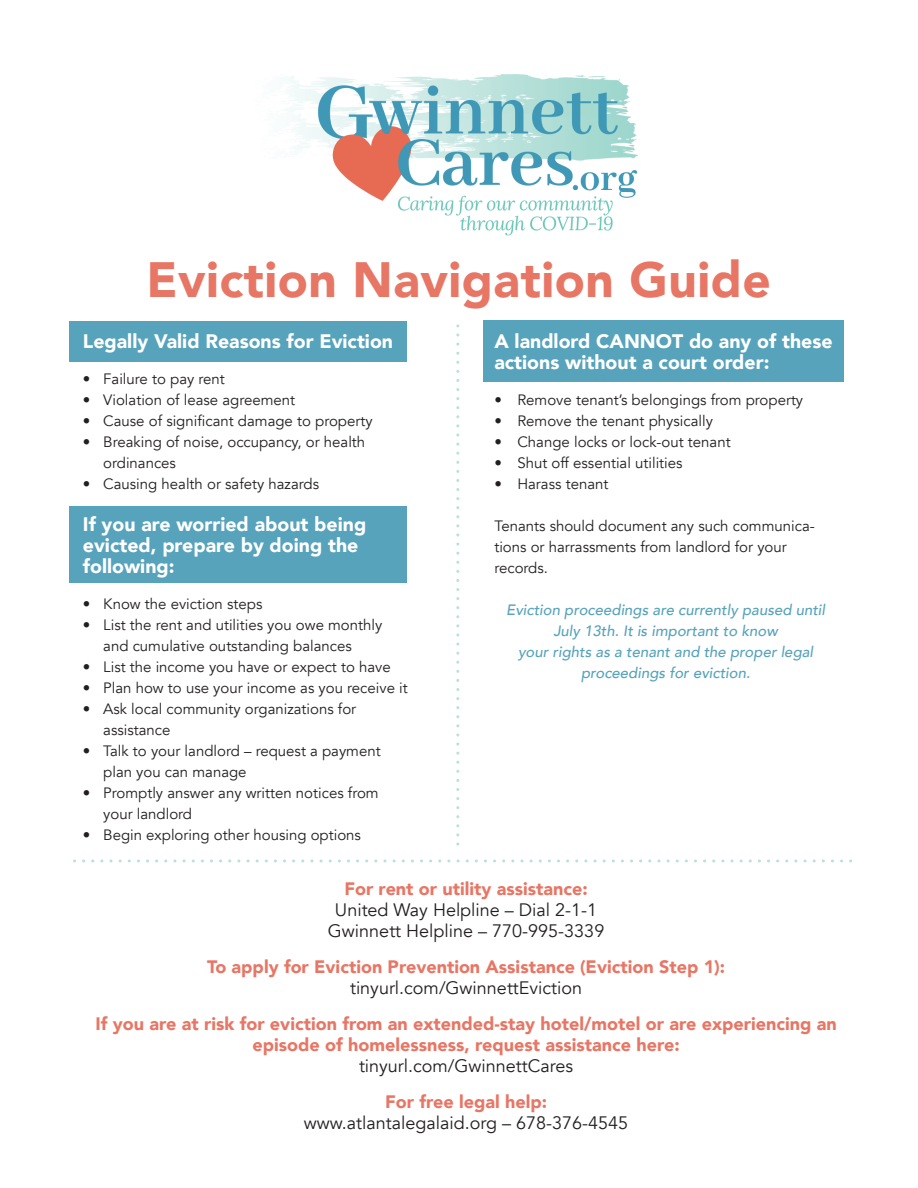
<style>
.page{position:relative;width:918px;height:1188px;background:#fff}
.page>*{position:absolute;margin:0;border:0;box-sizing:border-box;transform-origin:0 0}
.t1{font:900 49.5px "Avenir";letter-spacing:.01em;color:#e77665}
.t2{font:900 19.5px/21px "Avenir";color:#fff}
.t3{font:900 18px/21px "Avenir";color:#e77665;text-align:center}
.t4{font:18px/21px "Avenir";color:#231f20;text-align:center}
.t5{font:15px/21px "Avenir";color:#231f20}
.t6{font:italic 500 15px/21px "Avenir";color:#57a3bb;text-align:center}
</style>
<div class="page">
<div style="left:70px;top:321px;width:337px;height:40px;background:#57a3bb"></div>
<div style="left:483px;top:321px;width:361px;height:61px;background:#57a3bb"></div>
<div style="left:70px;top:506px;width:337px;height:77px;background:#57a3bb"></div>
<img style="left:287px;top:74px;width:351px;height:162px">
<svg style="left:456px;top:335px;width:3px;height:510px"></svg>
<svg style="left:84px;top:859px;width:768px;height:3px"></svg>
<h1 class="t1" style="left:146px;top:237px;width:626px">Eviction Navigation Guide</h1>
<h2 class="t2" style="left:83px;top:330px;width:312px">Legally Valid Reasons for Eviction</h2>
<p class="t5" style="left:83px;top:368px;width:143px">• Failure to pay rent</p>
<p class="t5" style="left:83px;top:389px;width:214px">• Violation of lease agreement</p>
<p class="t5" style="left:83px;top:410px;width:291px">• Cause of significant damage to property</p>
<p class="t5" style="left:103px;top:431px;width:264px;text-indent:-20px">• Breaking of noise, occupancy, or health ordinances</p>
<p class="t5" style="left:83px;top:473px;width:238px">• Causing health or safety hazards</p>
<h2 class="t2" style="left:83px;top:513px;width:285px">If you are worried about being evicted, prepare by doing the following:</h2>
<p class="t5" style="left:83px;top:593px;width:181px">• Know the eviction steps</p>
<p class="t5" style="left:103px;top:614px;width:281px;text-indent:-20px">• List the rent and utilities you owe monthly and cumulative outstanding balances</p>
<p class="t5" style="left:83px;top:656px;width:309px">• List the income you have or expect to have</p>
<p class="t5" style="left:83px;top:677px;width:326px">• Plan how to use your income as you receive it</p>
<p class="t5" style="left:103px;top:698px;width:255px;text-indent:-20px">• Ask local community organizations for assistance</p>
<p class="t5" style="left:103px;top:740px;width:279px;text-indent:-20px">• Talk to your landlord – request a payment plan you can manage</p>
<p class="t5" style="left:103px;top:782px;width:277px;text-indent:-20px">• Promptly answer any written notices from your landlord</p>
<p class="t5" style="left:83px;top:824px;width:280px">• Begin exploring other housing options</p>
<h2 class="t2" style="left:494px;top:330px;width:340px">A landlord CANNOT do any of these actions without a court order:</h2>
<p class="t5" style="left:494px;top:389px;width:310px">• Remove tenant’s belongings from property</p>
<p class="t5" style="left:494px;top:410px;width:220px">• Remove the tenant physically</p>
<p class="t5" style="left:494px;top:431px;width:238px">• Change locks or lock-out tenant</p>
<p class="t5" style="left:494px;top:452px;width:190px">• Shut off essential utilities</p>
<p class="t5" style="left:494px;top:473px;width:116px">• Harass tenant</p>
<p class="t5" style="left:494px;top:515px;width:322px">Tenants should document any such communica&shy;tions or harrassments from landlord for your records.</p>
<p class="t6" style="left:506px;top:599px;width:320px">Eviction proceedings are currently paused until July 13th. It is important to know<br>your rights as a tenant and the proper legal proceedings for eviction.</p>
<p class="t3" style="left:344px;top:878px;width:245px">For rent or utility assistance:</p>
<p class="t4" style="left:328px;top:900px;width:278px">United Way Helpline – Dial 2-1-1<br>Gwinnett Helpline – 770-995-3339</p>
<p class="t3" style="left:207px;top:956px;width:520px">To apply for Eviction Prevention Assistance (Eviction Step 1):</p>
<p class="t4" style="left:350px;top:978px;width:234px">tinyurl.com/GwinnettEviction</p>
<p class="t3" style="left:95px;top:1013px;width:743px">If you are at risk for eviction from an extended-stay hotel/motel or are experiencing an episode of homelessness, request assistance here:</p>
<p class="t4" style="left:359px;top:1056px;width:216px">tinyurl.com/GwinnettCares</p>
<p class="t3" style="left:385px;top:1091px;width:163px">For free legal help:</p>
<p class="t4" style="left:304px;top:1113px;width:326px">www.atlantalegalaid.org – 678-376-4545</p>
</div>
